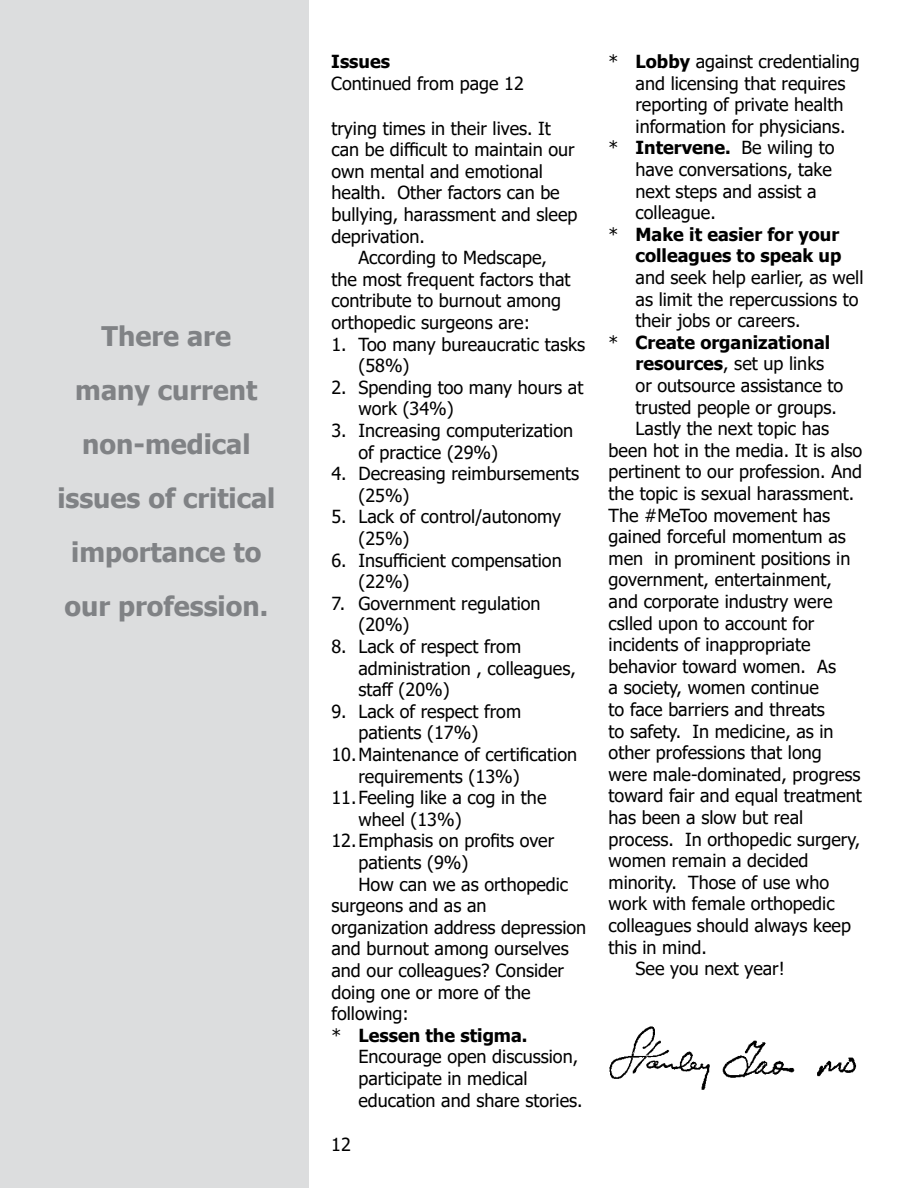
<style>
.page{position:relative;width:918px;height:1188px;background:#fff}
.page>*{position:absolute;margin:0;border:0;box-sizing:border-box;transform-origin:0 0}
.t1{font:700 27px/54px "Tahoma";color:#808285;text-align:center}
.t2{font:18px/21.6px "Tahoma";color:#000}
.t3{font:700 18px "Tahoma";color:#000}
.s1{font-weight:400}
.s2{font-weight:700}
</style>
<div class="page">
<div style="left:0;top:0;width:309px;height:1188px;background:#dcddde"></div>
<img style="left:609px;top:1026px;width:248px;height:64px">
<h1 class="t1" style="left:57px;top:310px;width:220px">There are<br>many current non-medical issues of critical importance to our profession.</h1>
<p class="t3" style="left:331px;top:49px;width:60px">Issues</p>
<p class="t2" style="left:331px;top:73px;width:194px">Continued from page 12</p>
<p class="t2" style="left:331px;top:118px;width:221px">trying times in their lives. It</p>
<p class="t2" style="left:331px;top:140px;width:245px">can be difficult to maintain our</p>
<p class="t2" style="left:331px;top:161px;width:213px">own mental and emotional</p>
<p class="t2" style="left:331px;top:183px;width:230px">health. Other factors can be</p>
<p class="t2" style="left:331px;top:205px;width:247px">bullying, harassment and sleep</p>
<p class="t2" style="left:331px;top:226px;width:95px">deprivation.</p>
<p class="t2" style="left:358px;top:248px;width:190px">According to Medscape,</p>
<p class="t2" style="left:331px;top:269px;width:241px">the most frequent factors that</p>
<p class="t2" style="left:331px;top:291px;width:231px">contribute to burnout among</p>
<p class="t2" style="left:331px;top:313px;width:200px">orthopedic surgeons are:</p>
<p class="t2" style="left:358px;top:334px;width:228px;text-indent:-27px">1. Too many bureaucratic tasks (58%)</p>
<p class="t2" style="left:358px;top:377px;width:226px;text-indent:-27px">2. Spending too many hours at work (34%)</p>
<p class="t2" style="left:358px;top:421px;width:216px;text-indent:-27px">3. Increasing computerization of practice (29%)</p>
<p class="t2" style="left:358px;top:464px;width:222px;text-indent:-27px">4. Decreasing reimbursements (25%)</p>
<p class="t2" style="left:358px;top:507px;width:204px;text-indent:-27px">5. Lack of control/autonomy (25%)</p>
<p class="t2" style="left:358px;top:550px;width:205px;text-indent:-27px">6. Insufficient compensation (22%)</p>
<p class="t2" style="left:358px;top:593px;width:184px;text-indent:-27px">7. Government regulation (20%)</p>
<p class="t2" style="left:358px;top:637px;width:219px;text-indent:-27px">8. Lack of respect from administration , colleagues, staff (20%)</p>
<p class="t2" style="left:331px;top:701px;width:191px">9. Lack of respect from</p>
<p class="t2" style="left:358px;top:723px;width:121px">patients (17%)</p>
<p class="t2" style="left:331px;top:745px;width:247px">10.Maintenance of certification</p>
<p class="t2" style="left:358px;top:766px;width:163px">requirements (13%)</p>
<p class="t2" style="left:331px;top:788px;width:216px">11.Feeling like a cog in the</p>
<p class="t2" style="left:358px;top:809px;width:105px">wheel (13%)</p>
<p class="t2" style="left:331px;top:831px;width:224px">12.Emphasis on profits over</p>
<p class="t2" style="left:358px;top:853px;width:111px">patients (9%)</p>
<p class="t2" style="left:358px;top:874px;width:211px">How can we as orthopedic</p>
<p class="t2" style="left:331px;top:896px;width:157px">surgeons and as an</p>
<p class="t2" style="left:331px;top:917px;width:256px">organization address depression</p>
<p class="t2" style="left:331px;top:939px;width:239px">and burnout among ourselves</p>
<p class="t2" style="left:331px;top:961px;width:234px">and our colleagues? Consider</p>
<p class="t2" style="left:331px;top:982px;width:201px">doing one or more of the</p>
<p class="t2" style="left:331px;top:1004px;width:79px">following:</p>
<p class="t3" style="left:331px;top:1023px;width:198px"><span class="s1">*</span> Lessen the stigma.</p>
<p class="t2" style="left:358px;top:1047px;width:221px">Encourage open discussion,</p>
<p class="t2" style="left:358px;top:1069px;width:171px">participate in medical</p>
<p class="t2" style="left:358px;top:1090px;width:226px">education and share stories.</p>
<p class="t2" style="left:331px;top:1135px;width:21px">12</p>
<p class="t2" style="left:609px;top:52px;width:253px">* <span class="s2">Lobby</span> against credentialing</p>
<p class="t2" style="left:636px;top:73px;width:211px">and licensing that requires</p>
<p class="t2" style="left:636px;top:95px;width:209px">reporting of private health</p>
<p class="t2" style="left:636px;top:117px;width:211px">information for physicians.</p>
<p class="t2" style="left:609px;top:138px;width:227px">* <span class="s2">Intervene.</span> Be wiling to</p>
<p class="t2" style="left:636px;top:160px;width:198px">have conversations, take</p>
<p class="t2" style="left:636px;top:181px;width:183px">next steps and assist a</p>
<p class="t2" style="left:636px;top:203px;width:82px">colleague.</p>
<p class="t3" style="left:609px;top:222px;width:232px"><span class="s1">*</span> Make it easier for your</p>
<p class="t3" style="left:636px;top:243px;width:207px">colleagues to speak up</p>
<p class="t2" style="left:636px;top:268px;width:230px">and seek help earlier, as well</p>
<p class="t2" style="left:636px;top:289px;width:224px">as limit the repercussions to</p>
<p class="t2" style="left:636px;top:311px;width:167px">their jobs or careers.</p>
<p class="t3" style="left:609px;top:330px;width:223px"><span class="s1">*</span> Create organizational</p>
<p class="t2" style="left:636px;top:354px;width:190px"><span class="s2">resources</span>, set up links</p>
<p class="t2" style="left:636px;top:376px;width:209px">or outsource assistance to</p>
<p class="t2" style="left:636px;top:397px;width:203px">trusted people or groups.</p>
<p class="t2" style="left:636px;top:419px;width:195px">Lastly the next topic has</p>
<p class="t2" style="left:609px;top:441px;width:255px">been hot in the media. It is also</p>
<p class="t2" style="left:609px;top:462px;width:255px">pertinent to our profession. And</p>
<p class="t2" style="left:609px;top:484px;width:247px">the topic is sexual harassment.</p>
<p class="t2" style="left:609px;top:505px;width:223px">The #MeToo movement has</p>
<p class="t2" style="left:609px;top:527px;width:239px">gained forceful momentum as</p>
<p class="t2" style="left:609px;top:549px;width:243px">men in prominent positions in</p>
<p class="t2" style="left:609px;top:570px;width:225px">government, entertainment,</p>
<p class="t2" style="left:609px;top:592px;width:226px">and corporate industry were</p>
<p class="t2" style="left:609px;top:613px;width:207px">cslled upon to account for</p>
<p class="t2" style="left:609px;top:635px;width:203px">incidents of inappropriate</p>
<p class="t2" style="left:609px;top:657px;width:229px">behavior toward women. As</p>
<p class="t2" style="left:609px;top:678px;width:212px">a society, women continue</p>
<p class="t2" style="left:609px;top:700px;width:218px">to face barriers and threats</p>
<p class="t2" style="left:609px;top:721px;width:227px">to safety. In medicine, as in</p>
<p class="t2" style="left:609px;top:743px;width:215px">other professions that long</p>
<p class="t2" style="left:609px;top:765px;width:253px">were male-dominated, progress</p>
<p class="t2" style="left:609px;top:786px;width:255px">toward fair and equal treatment</p>
<p class="t2" style="left:609px;top:808px;width:196px">has been a slow but real</p>
<p class="t2" style="left:609px;top:829px;width:253px">process. In orthopedic surgery,</p>
<p class="t2" style="left:609px;top:851px;width:201px">women remain a decided</p>
<p class="t2" style="left:609px;top:873px;width:222px">minority. Those of use who</p>
<p class="t2" style="left:609px;top:894px;width:228px">work with female orthopedic</p>
<p class="t2" style="left:609px;top:916px;width:244px">colleagues should always keep</p>
<p class="t2" style="left:609px;top:937px;width:100px">this in mind.</p>
<p class="t2" style="left:636px;top:959px;width:151px">See you next year!</p>
</div>
